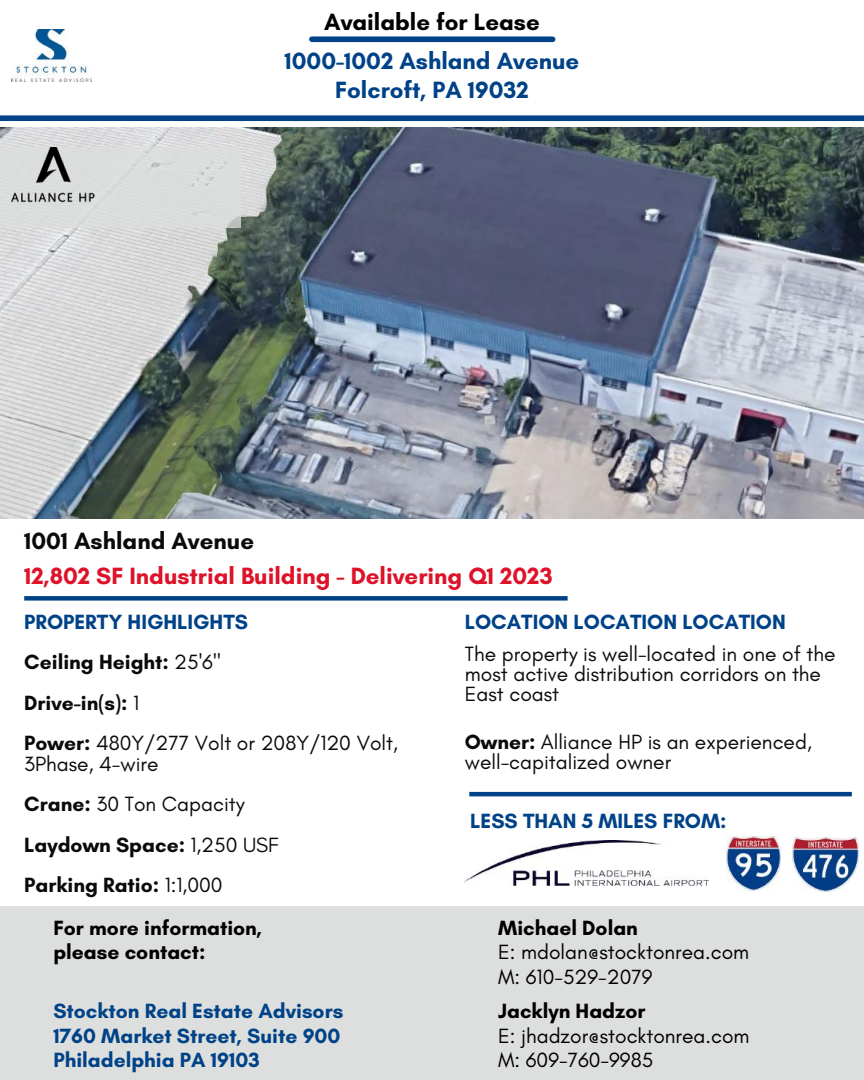
<style>
.page{position:relative;width:864px;height:1080px;background:#fff}
.page>*{position:absolute;margin:0;border:0;box-sizing:border-box;transform-origin:0 0}
.t1{font:700 24px "Glacial Indifference";color:#de1229}
.t2{font:700 24px/28.5px "Glacial Indifference";color:#004287;text-align:center}
.t3{font:700 24px "Glacial Indifference";color:#000}
.t4{font:700 24px "Glacial Indifference";color:#0b0a0b}
.t5{font:21px/40.5px "Glacial Indifference";color:#0b0a0b}
.t6{font:700 21px/24.8px "Glacial Indifference";color:#004287}
.t7{font:21px/24.8px "Glacial Indifference";color:#000}
.t8{font:700 21px/24.8px "Glacial Indifference";color:#000}
.s1{font-weight:700;color:#004287}
.s2{font-weight:700}
</style>
<div class="page">
<img style="left:0;top:128px;width:864px;height:390px">
<img style="left:11px;top:29px;width:80px;height:53px">
<div style="left:24px;top:596px;width:544px;height:5px;background:#004287"></div>
<div style="left:0;top:115px;width:864px;height:6px;background:#004287"></div>
<div style="left:0;top:147px;width:241px;height:81px;background:#dcdfde"></div>
<div style="left:0;top:907px;width:864px;height:173px;background:#dcdfde"></div>
<img style="left:11px;top:147px;width:84px;height:56px">
<img style="left:465px;top:841px;width:244px;height:45px">
<hr style="left:469px;top:792px;width:383px;height:4px;background:#004287">
<img style="left:726px;top:836px;width:54px;height:54px">
<img style="left:792px;top:837px;width:67px;height:54px">
<div style="left:312px;top:36px;width:241px;height:6px;background:#004287"></div>
<p class="t3" style="left:324px;top:7px;width:217px">Available for Lease</p>
<p class="t2" style="left:285px;top:46px;width:296px">1000-1002 Ashland Avenue<br>Folcroft, PA 19032</p>
<p class="t4" style="left:24px;top:526px;width:231px">1001 Ashland Avenue</p>
<p class="t1" style="left:24px;top:561px;width:530px">12,802 SF Industrial Building - Delivering Q1 2023</p>
<p class="t5" style="left:24px;top:601px;width:375px"><span class="s1">PROPERTY HIGHLIGHTS<br></span><span class="s2">Ceiling Height:</span> 25'6"<br><span class="s2">Drive-in(s):</span> 1<br><span class="s2">Power:</span> 480Y/277 Volt or 208Y/120 Volt,</p>
<p class="t5" style="left:24px;top:743px;width:256px">3Phase, 4-wire<br><span class="s2">Crane:</span> 30 Ton Capacity<br><span class="s2">Laydown Space:</span> 1,250 USF<br><span class="s2">Parking Ratio:</span> 1:1,000</p>
<p class="t6" style="left:465px;top:609px;width:323px">LOCATION LOCATION LOCATION</p>
<p class="t5" style="left:465px;top:643px;width:372px;line-height:20px">The property is well-located in one of the most active distribution corridors on the<br>East coast</p>
<p class="t5" style="left:465px;top:731px;width:349px;line-height:20px"><span class="s2">Owner:</span> Alliance HP is an experienced, well-capitalized owner</p>
<p class="t6" style="left:470px;top:809px;width:258px">LESS THAN 5 MILES FROM:</p>
<p class="t8" style="left:53px;top:915px;width:210px">For more information, please contact:</p>
<p class="t8" style="left:498px;top:915px;width:141px">Michael Dolan</p>
<p class="t7" style="left:498px;top:940px;width:253px">E: mdolan@stocktonrea.com<br>M: 610-529-2079</p>
<p class="t8" style="left:498px;top:998px;width:149px">Jacklyn Hadzor</p>
<p class="t7" style="left:498px;top:1023px;width:253px">E: jhadzor@stocktonrea.com<br>M: 609-760-9985</p>
<p class="t6" style="left:53px;top:998px;width:291px">Stockton Real Estate Advisors<br>1760 Market Street, Suite 900<br>Philadelphia PA 19103</p>
</div>
